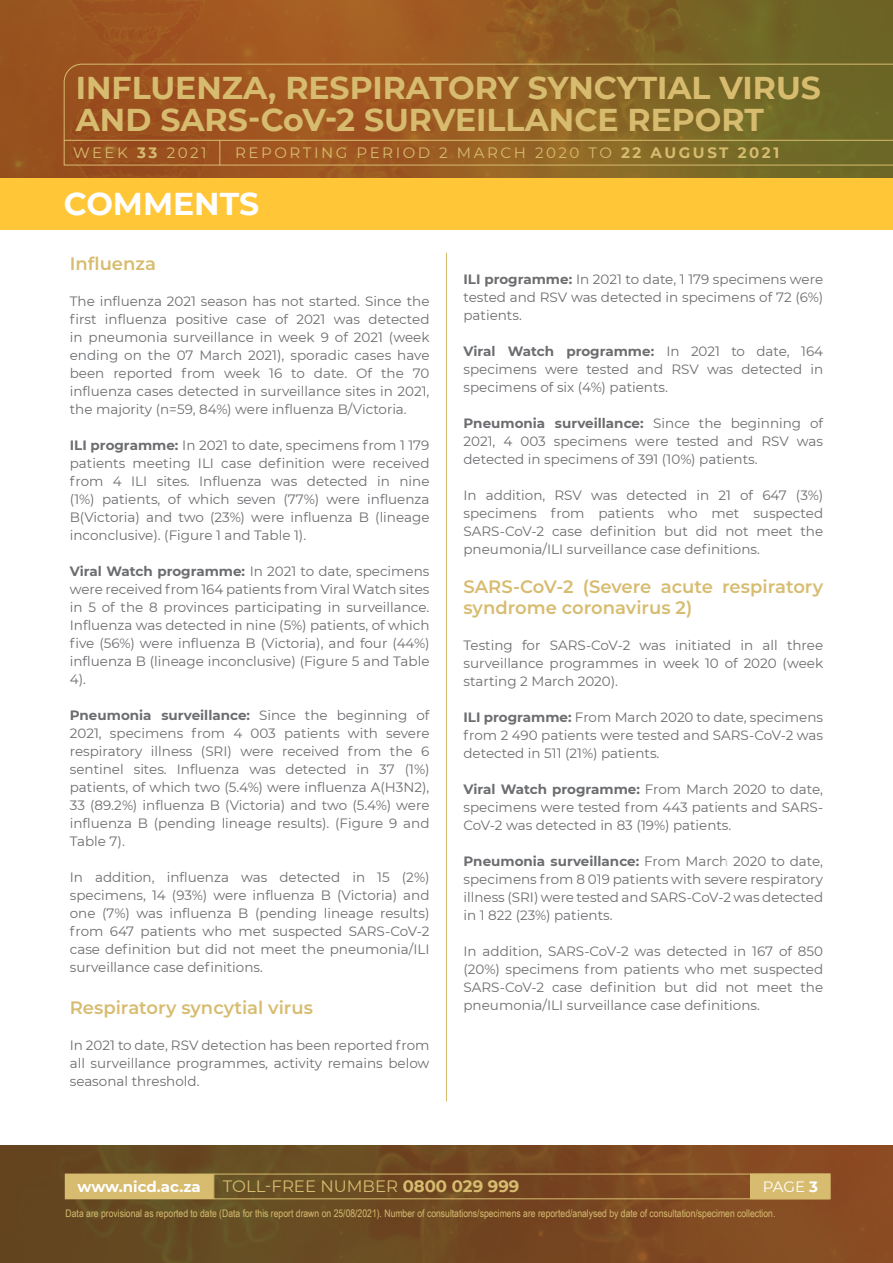
<style>
.page{position:relative;width:893px;height:1263px;background:#fff}
.page>*{position:absolute;margin:0;border:0;box-sizing:border-box;transform-origin:0 0}
.t1{font:700 31.5px/31.5px "Montserrat";color:#d7bc70}
.t2{font:700 31.5px "Montserrat";color:#fff}
.t3{font:600 18px/21px "Montserrat";color:#d7bc70}
.t4{font:16.5px "Montserrat";color:#d7bc70}
.t5{font:15px "Montserrat";letter-spacing:.17em;color:#d7bc70}
.t6{font:700 15px "Montserrat";color:#fff}
.t7{font:15px "Montserrat";color:#fff}
.t8{font:13.5px/18px "Montserrat";color:#6c6d70;text-align:justify}
.t9{font:10.5px "Arial Narrow";color:#d7bc70}
.s1{font-weight:700}
</style>
<div class="page">
<svg style="left:0;top:0;width:893px;height:179px;background:#915d22"></svg>
<svg style="left:63px;top:63px;width:830px;height:78px;background:#905f24"></svg>
<svg style="left:64px;top:140px;width:829px;height:25px;background:#926427"></svg>
<svg style="left:0;top:1145px;width:893px;height:118px;background:#734a22"></svg>
<div style="left:213px;top:1174px;width:617px;height:25px;border:1px solid #d7bc70"></div>
<div style="left:751px;top:1174px;width:79px;height:25px;background:#d7bc70"></div>
<div style="left:65px;top:1174px;width:148px;height:25px;background:#d7bc70"></div>
<hr style="left:446px;top:253px;width:1px;height:848px;background:#d7bc70">
<div style="left:0;top:179px;width:893px;height:51px;background:#ffc638"></div>
<p class="t1" style="left:76px;top:71px;width:747px">INFLUENZA, RESPIRATORY SYNCYTIAL VIRUS<br>AND SARS-CoV-2 SURVEILLANCE REPORT</p>
<p class="t5" style="left:73px;top:142px;width:135px">WEEK <span class="s1">33</span> 2021</p>
<p class="t5" style="left:235px;top:142px;width:545px">REPORTING PERIOD 2 MARCH 2020 TO <span class="s1">22 AUGUST 2021</span></p>
<p class="t2" style="left:64px;top:181px;width:197px">COMMENTS</p>
<p class="t3" style="left:70px;top:252px;width:88px">Influenza</p>
<p class="t8" style="left:70px;top:292px;width:361px">The influenza 2021 season has not started. Since the first influenza positive case of 2021 was detected in pneumonia surveillance in week 9 of 2021 (week ending on the 07 March 2021), sporadic cases have been reported from week 16 to date. Of the 70 influenza cases detected in surveillance sites in 2021, the majority (n=59, 84%) were influenza B/Victoria.</p>
<p class="t8" style="left:70px;top:436px;width:361px"><span class="s1">ILI programme:</span> In 2021 to date, specimens from 1 179 patients meeting ILI case definition were received from 4 ILI sites. Influenza was detected in nine (1%) patients, of which seven (77%) were influenza B(Victoria) and two (23%) were influenza B (lineage inconclusive). (Figure 1 and Table 1).</p>
<p class="t8" style="left:70px;top:562px;width:361px"><span class="s1">Viral Watch programme:</span> In 2021 to date, specimens were received from 164 patients from Viral Watch sites in 5 of the 8 provinces participating in surveillance.<br>Influenza was detected in nine (5%) patients, of which five (56%) were influenza B (Victoria), and four (44%) influenza B (lineage inconclusive) (Figure 5 and Table 4).</p>
<p class="t8" style="left:70px;top:706px;width:361px"><span class="s1">Pneumonia surveillance:</span> Since the beginning of 2021, specimens from 4 003 patients with severe respiratory illness (SRI) were received from the 6 sentinel sites. Influenza was detected in 37 (1%) patients, of which two (5.4%) were influenza A(H3N2), 33 (89.2%) influenza B (Victoria) and two (5.4%) were influenza B (pending lineage results). (Figure 9 and Table 7).</p>
<p class="t8" style="left:70px;top:868px;width:361px">In addition, influenza was detected in 15 (2%) specimens, 14 (93%) were influenza B (Victoria) and one (7%) was influenza B (pending lineage results) from 647 patients who met suspected SARS-CoV-2 case definition but did not meet the pneumonia/ILI surveillance case definitions.</p>
<p class="t3" style="left:70px;top:996px;width:245px">Respiratory syncytial virus</p>
<p class="t8" style="left:70px;top:1036px;width:361px">In 2021 to date, RSV detection has been reported from all surveillance programmes, activity remains below seasonal threshold.</p>
<p class="t8" style="left:463px;top:270px;width:361px"><span class="s1">ILI programme:</span> In 2021 to date, 1 179 specimens were tested and RSV was detected in specimens of 72 (6%) patients.</p>
<p class="t8" style="left:463px;top:342px;width:361px"><span class="s1">Viral Watch programme:</span> In 2021 to date, 164 specimens were tested and RSV was detected in specimens of six (4%) patients.</p>
<p class="t8" style="left:463px;top:414px;width:361px"><span class="s1">Pneumonia surveillance:</span> Since the beginning of 2021, 4 003 specimens were tested and RSV was detected in specimens of 391 (10%) patients.</p>
<p class="t8" style="left:463px;top:486px;width:361px">In addition, RSV was detected in 21 of 647 (3%) specimens from patients who met suspected SARS-CoV-2 case definition but did not meet the pneumonia/ILI surveillance case definitions.</p>
<p class="t3" style="left:463px;top:575px;width:361px">SARS-CoV-2 (Severe acute respiratory syndrome coronavirus 2)</p>
<p class="t8" style="left:463px;top:636px;width:361px">Testing for SARS-CoV-2 was initiated in all three surveillance programmes in week 10 of 2020 (week starting 2 March 2020).</p>
<p class="t8" style="left:463px;top:708px;width:361px"><span class="s1">ILI programme:</span> From March 2020 to date, specimens from 2 490 patients were tested and SARS-CoV-2 was detected in 511 (21%) patients.</p>
<p class="t8" style="left:463px;top:780px;width:361px"><span class="s1">Viral Watch programme:</span> From March 2020 to date, specimens were tested from 443 patients and SARS-CoV-2 was detected in 83 (19%) patients.</p>
<p class="t8" style="left:463px;top:852px;width:361px"><span class="s1">Pneumonia surveillance:</span> From March 2020 to date, specimens from 8 019 patients with severe respiratory illness (SRI) were tested and SARS-CoV-2 was detected in 1 822 (23%) patients.</p>
<p class="t8" style="left:463px;top:942px;width:361px">In addition, SARS-CoV-2 was detected in 167 of 850 (20%) specimens from patients who met suspected SARS-CoV-2 case definition but did not meet the pneumonia/ILI surveillance case definitions.</p>
<p class="t6" style="left:78px;top:1176px;width:125px">www.nicd.ac.za</p>
<p class="t4" style="left:223px;top:1175px;width:298px">TOLL-FREE NUMBER <span class="s1">0800 029 999</span></p>
<p class="t7" style="left:763px;top:1176px;width:57px">PAGE <span class="s1">3</span></p>
<p class="t9" style="left:66px;top:1205px;width:711px">Data are provisional as reported to date (Data for this report drawn on 25/08/2021). Number of consultations/specimens are reported/analysed by date of consultation/specimen collection.</p>
</div>
